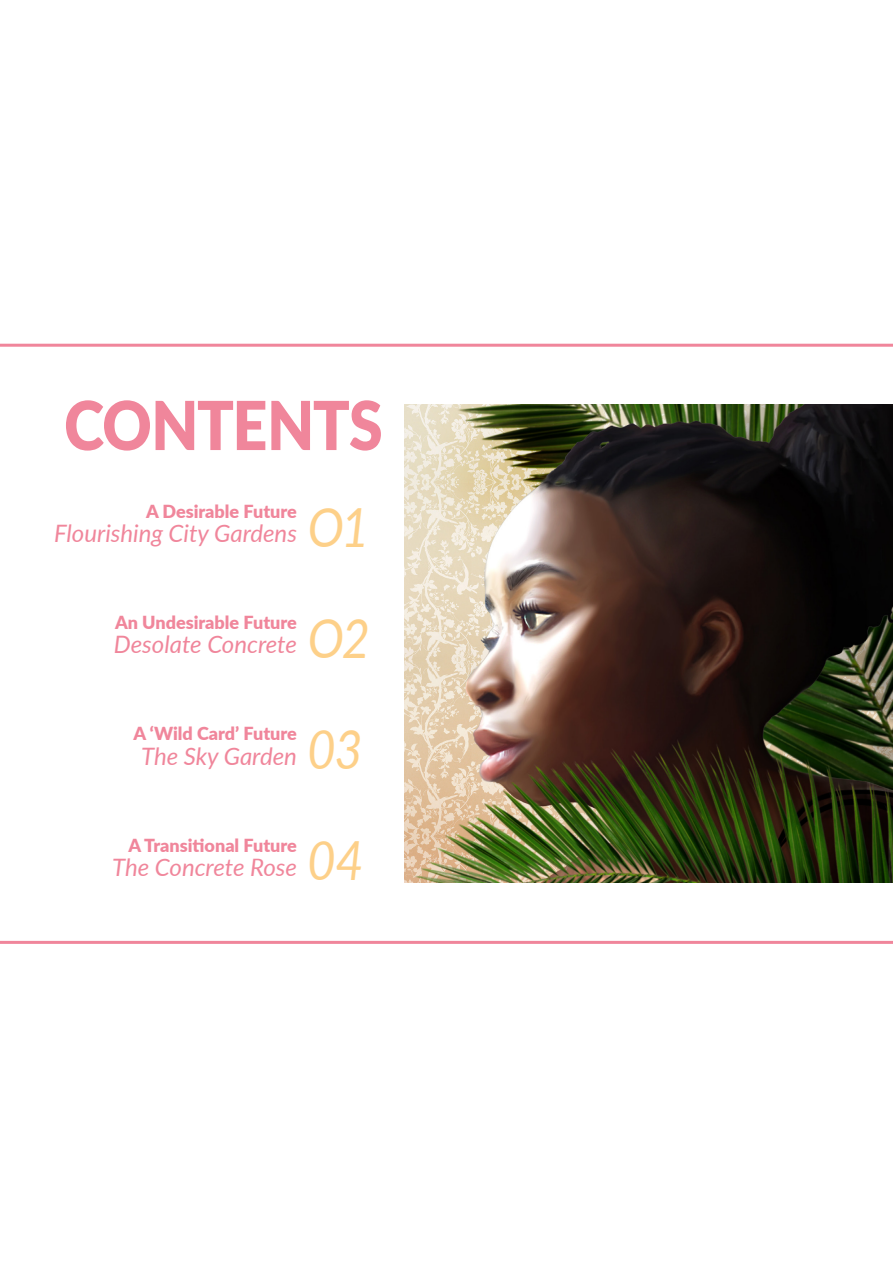
<style>
.page{position:relative;width:893px;height:1263px;background:#fff}
.page>*{position:absolute;margin:0;border:0;box-sizing:border-box;transform-origin:0 0}
.t1{font:900 67.5px "Lato";letter-spacing:-.025em;color:#f0869b;scale:.9 1}
.t2{font:italic 54px/111.3px "Lato";letter-spacing:-.035em;color:#fdd089;scale:.9 1}
.t3{font:italic 24px "Lato";color:#f0869b}
.t4{font:900 18px "Lato";color:#f0869b}
</style>
<div class="page">
<hr style="left:0;top:344px;width:893px;height:3px;background:#f0869b">
<hr style="left:0;top:941px;width:893px;height:3px;background:#f0869b">
<img style="left:405px;top:405px;width:488px;height:478px">
<h1 class="t1" style="left:64px;top:375px;width:355px">CONTENTS</h1>
<p class="t4" style="left:146px;top:498px;width:152px">A Desirable Future</p>
<h3 class="t3" style="left:54px;top:516px;width:244px">Flourishing City Gardens</h3>
<p class="t4" style="left:115px;top:609px;width:183px">An Undesirable Future</p>
<h3 class="t3" style="left:114px;top:627px;width:185px">Desolate Concrete</h3>
<p class="t4" style="left:134px;top:720px;width:165px">A ‘Wild Card’ Future</p>
<h3 class="t3" style="left:141px;top:739px;width:157px">The Sky Garden</h3>
<p class="t4" style="left:128px;top:831px;width:170px">A Transitional Future</p>
<h3 class="t3" style="left:112px;top:850px;width:186px">The Concrete Rose</h3>
<h2 class="t2" style="left:308px;top:469px;width:71px">O1<br>O2<br>03<br>04</h2>
</div>
